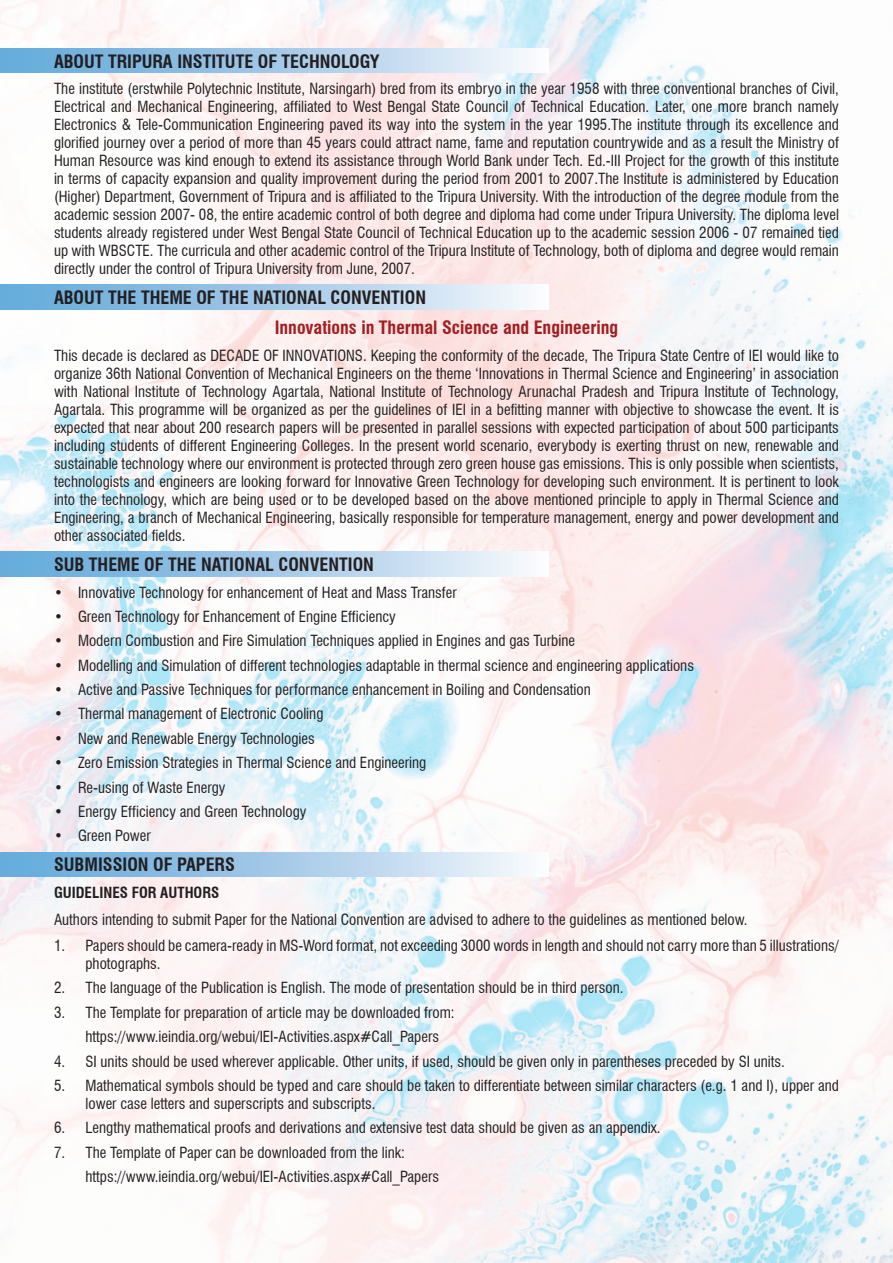
<style>
.page{position:relative;width:893px;height:1263px;background:#fff}
.page>*{position:absolute;margin:0;border:0;box-sizing:border-box;transform-origin:0 0}
.t1{font:700 condensed 18px "Swiss 721 BT";color:#231f20}
.t2{font:700 condensed 18px "Swiss 721 BT";color:#a21d20}
.t3{font:condensed 15px/18px "Swiss 721 BT";color:#231f20}
.t4{font:700 condensed 15px "Swiss 721 BT";color:#231f20}
</style>
<div class="page">
<img style="left:0;top:0;width:893px;height:1263px">
<div style="left:0;top:48px;width:549px;height:25px;background:linear-gradient(to right,#5ca5d8,#f3f5fb)"></div>
<div style="left:0;top:285px;width:549px;height:25px;background:linear-gradient(to right,#5ca5d8,#f3f5fb)"></div>
<div style="left:0;top:552px;width:549px;height:25px;background:linear-gradient(to right,#5ca5d8,#f3f5fb)"></div>
<div style="left:0;top:852px;width:549px;height:25px;background:linear-gradient(to right,#5ca5d8,#f3f5fb)"></div>
<p class="t1" style="left:54px;top:50px;width:327px">ABOUT TRIPURA INSTITUTE OF TECHNOLOGY</p>
<p class="t3" style="left:54px;top:80px;width:786px;text-align:justify">The institute (erstwhile Polytechnic Institute, Narsingarh) bred from its embryo in the year 1958 with three conventional branches of Civil, Electrical and Mechanical Engineering, affiliated to West Bengal State Council of Technical Education. Later, one more branch namely Electronics &amp; Tele-Communication Engineering paved its way into the system in the year 1995.The institute through its excellence and glorified journey over a period of more than 45 years could attract name, fame and reputation countrywide and as a result the Ministry of Human Resource was kind enough to extend its assistance through World Bank under Tech. Ed.-III Project for the growth of this institute in terms of capacity expansion and quality improvement during the period from 2001 to 2007.The Institute is administered by Education (Higher) Department, Government of Tripura and is affiliated to the Tripura University. With the introduction of the degree module from the academic session 2007- 08, the entire academic control of both degree and diploma had come under Tripura University. The diploma level students already registered under West Bengal State Council of Technical Education up to the academic session 2006 - 07 remained tied up with WBSCTE. The curricula and other academic control of the Tripura Institute of Technology, both of diploma and degree would remain directly under the control of Tripura University from June, 2007.</p>
<p class="t1" style="left:54px;top:287px;width:374px">ABOUT THE THEME OF THE NATIONAL CONVENTION</p>
<p class="t2" style="left:275px;top:317px;width:345px">Innovations in Thermal Science and Engineering</p>
<p class="t3" style="left:54px;top:346px;width:786px;text-align:justify">This decade is declared as DECADE OF INNOVATIONS. Keeping the conformity of the decade, The Tripura State Centre of IEI would like to organize 36th National Convention of Mechanical Engineers on the theme ‘Innovations in Thermal Science and Engineering’ in association with National Institute of Technology Agartala, National Institute of Technology Arunachal Pradesh and Tripura Institute of Technology, Agartala. This programme will be organized as per the guidelines of IEI in a befitting manner with objective to showcase the event. It is expected that near about 200 research papers will be presented in parallel sessions with expected participation of about 500 participants including students of different Engineering Colleges. In the present world scenario, everybody is exerting thrust on new, renewable and sustainable technology where our environment is protected through zero green house gas emissions. This is only possible when scientists, technologists and engineers are looking forward for Innovative Green Technology for developing such environment. It is pertinent to look into the technology, which are being used or to be developed based on the above mentioned principle to apply in Thermal Science and Engineering, a branch of Mechanical Engineering, basically responsible for temperature management, energy and power development and other associated fields.</p>
<p class="t1" style="left:54px;top:554px;width:321px">SUB THEME OF THE NATIONAL CONVENTION</p>
<p class="t3" style="left:54px;top:583px;width:404px">• Innovative Technology for enhancement of Heat and Mass Transfer</p>
<p class="t3" style="left:54px;top:607px;width:343px">• Green Technology for Enhancement of Engine Efficiency</p>
<p class="t3" style="left:54px;top:632px;width:522px">• Modern Combustion and Fire Simulation Techniques applied in Engines and gas Turbine</p>
<p class="t3" style="left:54px;top:656px;width:641px">• Modelling and Simulation of different technologies adaptable in thermal science and engineering applications</p>
<p class="t3" style="left:54px;top:681px;width:538px">• Active and Passive Techniques for performance enhancement in Boiling and Condensation</p>
<p class="t3" style="left:54px;top:705px;width:271px">• Thermal management of Electronic Cooling</p>
<p class="t3" style="left:54px;top:729px;width:262px">• New and Renewable Energy Technologies</p>
<p class="t3" style="left:54px;top:754px;width:374px">• Zero Emission Strategies in Thermal Science and Engineering</p>
<p class="t3" style="left:54px;top:778px;width:173px">• Re-using of Waste Energy</p>
<p class="t3" style="left:54px;top:802px;width:254px">• Energy Efficiency and Green Technology</p>
<p class="t3" style="left:54px;top:827px;width:98px">• Green Power</p>
<p class="t1" style="left:54px;top:854px;width:182px">SUBMISSION OF PAPERS</p>
<p class="t4" style="left:54px;top:883px;width:167px">GUIDELINES FOR AUTHORS</p>
<p class="t3" style="left:54px;top:910px;width:695px">Authors intending to submit Paper for the National Convention are advised to adhere to the guidelines as mentioned below.</p>
<p class="t3" style="left:86px;top:936px;width:755px;text-indent:-32px">1. Papers should be camera-ready in MS-Word format, not exceeding 3000 words in length and should not carry more than 5 illustrations/ photographs.</p>
<p class="t3" style="left:54px;top:979px;width:571px">2. The language of the Publication is English. The mode of presentation should be in third person.</p>
<p class="t3" style="left:86px;top:1000px;width:371px;line-height:24.3px;text-indent:-32px">3. The Template for preparation of article may be downloaded from: https://www.ieindia.org/webui/IEI-Activities.aspx#Call_Papers</p>
<p class="t3" style="left:54px;top:1052px;width:732px">4. SI units should be used wherever applicable. Other units, if used, should be given only in parentheses preceded by SI units.</p>
<p class="t3" style="left:86px;top:1076px;width:755px;text-indent:-32px">5. Mathematical symbols should be typed and care should be taken to differentiate between similar characters (e.g. 1 and I), upper and lower case letters and superscripts and subscripts.</p>
<p class="t3" style="left:54px;top:1119px;width:608px">6. Lengthy mathematical proofs and derivations and extensive test data should be given as an appendix.</p>
<p class="t3" style="left:86px;top:1140px;width:355px;line-height:24.3px;text-indent:-32px">7. The Template of Paper can be downloaded from the link: https://www.ieindia.org/webui/IEI-Activities.aspx#Call_Papers</p>
</div>
